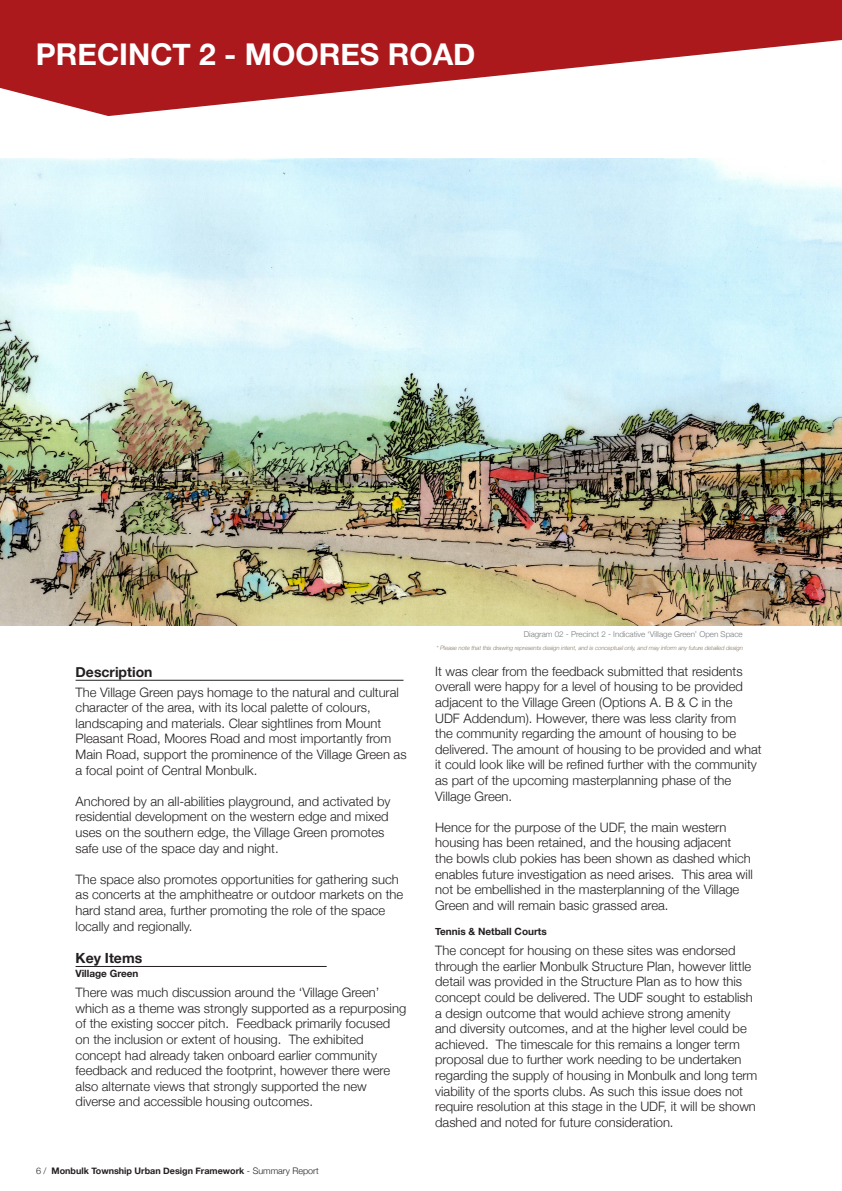
<style>
.page{position:relative;width:842px;height:1191px;background:#fff}
.page>*{position:absolute;margin:0;border:0;box-sizing:border-box;transform-origin:0 0}
.t1{font:700 30px "Helvetica Neue";color:#fff}
.t2{font:700 14px "Helvetica Neue";color:#231f20}
.t3{font:300 13px/15.6px "Helvetica Neue";color:#231f20}
.t4{font:700 10px "Helvetica Neue";color:#231f20}
.t5{font:700 9px "Helvetica Neue";color:#231f20}
.t6{font:300 8px "Helvetica Neue";color:#787a7d}
.t7{font:italic 300 6px "Helvetica Neue";color:#8a7966}
.s1{font-weight:300}
</style>
<div class="page">
<svg style="left:0;top:0;width:842px;height:116px;fill:#ab191d"></svg>
<img style="left:0;top:158px;width:842px;height:468px">
<hr style="left:76px;top:680px;width:327px;height:1px;background:#231f20">
<hr style="left:76px;top:966px;width:251px;height:1px;background:#231f20">
<h1 class="t1" style="left:36px;top:36px;width:441px">PRECINCT 2 - MOORES ROAD</h1>
<p class="t2" style="left:76px;top:663px;width:78px">Description</p>
<p class="t3" style="left:76px;top:684px;width:332px">The Village Green pays homage to the natural and cultural character of the area, with its local palette of colours, landscaping and materials. Clear sightlines from Mount Pleasant Road, Moores Road and most importantly from Main Road, support the prominence of the Village Green as a focal point of Central Monbulk.</p>
<p class="t3" style="left:76px;top:793px;width:316px">Anchored by an all-abilities playground, and activated by residential development on the western edge and mixed uses on the southern edge, the Village Green promotes safe use of the space day and night.</p>
<p class="t3" style="left:76px;top:871px;width:329px">The space also promotes opportunities for gathering such as concerts at the amphitheatre or outdoor markets on the hard stand area, further promoting the role of the space locally and regionally.</p>
<p class="t2" style="left:76px;top:949px;width:68px">Key Items</p>
<p class="t4" style="left:76px;top:967px;width:64px">Village Green</p>
<p class="t3" style="left:76px;top:984px;width:332px">There was much discussion around the ‘Village Green’ which as a theme was strongly supported as a repurposing of the existing soccer pitch. Feedback primarily focused on the inclusion or extent of housing. The exhibited concept had already taken onboard earlier community feedback and reduced the footprint, however there were also alternate views that strongly supported the new diverse and accessible housing outcomes.</p>
<p class="t5" style="left:36px;top:1164px;width:284px"><span class="s1">6 /</span> Monbulk Township Urban Design Framework <span class="s1">- Summary Report</span></p>
<p class="t6" style="left:524px;top:629px;width:220px">Diagram 02 - Precinct 2 - Indicative ‘Village Green’ Open Space</p>
<p class="t7" style="left:436px;top:644px;width:309px">*Please note thatthis drawing represents design intent,and is conceptualonly,and may inform any future detailed design</p>
<p class="t3" style="left:435px;top:663px;width:328px">It was clear from the feedback submitted that residents overall were happy for a level of housing to be provided adjacent to the Village Green (Options A. B &amp; C in the<br>UDF Addendum). However, there was less clarity from<br>the community regarding the amount of housing to be delivered. The amount of housing to be provided and what it could look like will be refined further with the community as part of the upcoming masterplanning phase of the Village Green.</p>
<p class="t3" style="left:435px;top:819px;width:319px">Hence for the purpose of the UDF, the main western housing has been retained, and the housing adjacent<br>the bowls club pokies has been shown as dashed which enables future investigation as need arises. This area will not be embellished in the masterplanning of the Village Green and will remain basic grassed area.</p>
<p class="t4" style="left:435px;top:925px;width:113px">Tennis &amp; Netball Courts</p>
<p class="t3" style="left:435px;top:942px;width:324px">The concept for housing on these sites was endorsed through the earlier Monbulk Structure Plan, however little detail was provided in the Structure Plan as to how this concept could be delivered. The UDF sought to establish a design outcome that would achieve strong amenity<br>and diversity outcomes, and at the higher level could be achieved. The timescale for this remains a longer term proposal due to further work needing to be undertaken regarding the supply of housing in Monbulk and long term viability of the sports clubs. As such this issue does not require resolution at this stage in the UDF, it will be shown dashed and noted for future consideration.</p>
</div>
